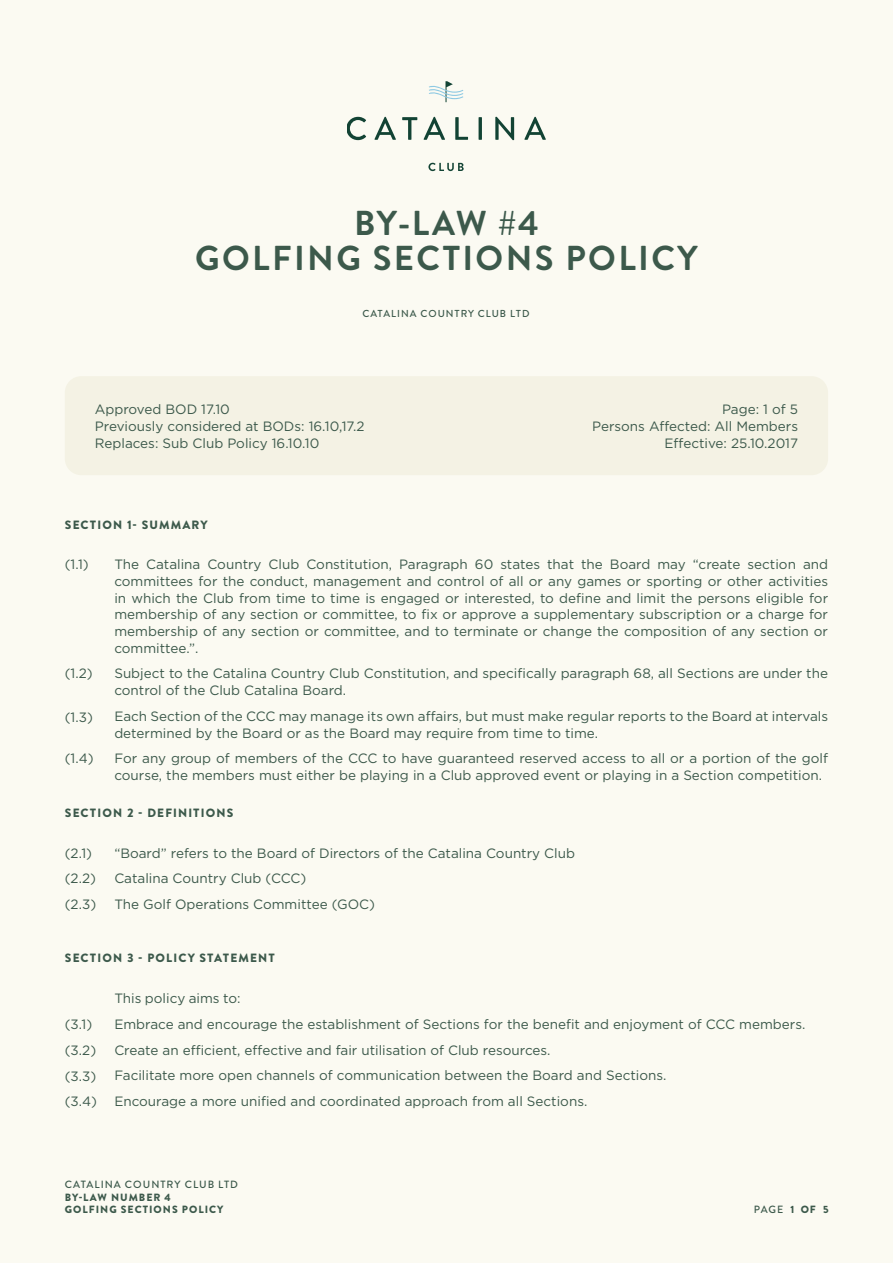
<style>
.page{position:relative;width:893px;height:1263px;background:#fbfaf2}
.page>*{position:absolute;margin:0;border:0;box-sizing:border-box;transform-origin:0 0}
.t1{font:700 34.5px/34.5px "Brandon Grotesque";letter-spacing:.07em;color:#3c594b;text-align:center}
._1_1{font:13.5px/16.8px "Gotham";color:#3c594b}
.t2{font:900 12px "Brandon Text";letter-spacing:.095em;color:#3c594b}
.t3{font:900 10.5px/12.6px "Brandon Grotesque";letter-spacing:.095em;color:#3c594b}
.t4{font:500 10.5px "Brandon Grotesque";letter-spacing:.095em;color:#3c594b}
.t5{font:500 10.05px "Brandon Text";letter-spacing:.095em;color:#3c594b}
.s1{font-weight:900}
</style>
<div class="page">
<div style="left:65px;top:376px;width:763px;height:99px;background:#f4f2e4;border-radius:16px"></div>
<svg style="left:347px;top:117px;width:19px;height:23px"></svg>
<svg style="left:374px;top:117px;width:22px;height:23px"></svg>
<svg style="left:402px;top:117px;width:15px;height:23px"></svg>
<svg style="left:423px;top:117px;width:22px;height:23px"></svg>
<svg style="left:455px;top:117px;width:13px;height:23px"></svg>
<hr style="left:479px;top:117px;width:3px;height:23px;background:#124334">
<svg style="left:495px;top:117px;width:19px;height:23px"></svg>
<svg style="left:524px;top:117px;width:22px;height:23px"></svg>
<svg style="left:428px;top:163px;width:36px;height:8px"></svg>
<svg style="left:429px;top:81px;width:34px;height:21px"></svg>
<p class="t1" style="left:195px;top:207px;width:504px">BY-LAW #4<br>GOLFING SECTIONS POLICY</p>
<p class="t5" style="left:362px;top:307px;width:169px">CATALINA COUNTRY CLUB LTD</p>
<p class="_1_1" style="left:95px;top:401px;width:137px">Approved BOD 17.10</p>
<p class="_1_1" style="left:95px;top:418px;width:271px">Previously considered at BODs: 16.10,17.2</p>
<p class="_1_1" style="left:95px;top:434px;width:226px">Replaces: Sub Club Policy 16.10.10</p>
<p class="t2" style="left:65px;top:516px;width:144px">SECTION 1- SUMMARY</p>
<p class="_1_1" style="left:592px;top:401px;width:208px;text-align:right">Page: 1 of 5<br>Persons Affected: All Members</p>
<p class="_1_1" style="left:664px;top:434px;width:135px">Effective: 25.10.2017</p>
<p class="_1_1" style="left:65px;top:556px;width:26px">(1.1)</p>
<p class="_1_1" style="left:65px;top:665px;width:29px">(1.2)</p>
<p class="_1_1" style="left:65px;top:708px;width:30px">(1.3)</p>
<p class="_1_1" style="left:65px;top:750px;width:30px">(1.4)</p>
<p class="_1_1" style="left:114px;top:556px;width:715px;text-align:justify">The Catalina Country Club Constitution, Paragraph 60 states that the Board may “create section and committees for the conduct, management and control of all or any games or sporting or other activities in which the Club from time to time is engaged or interested, to define and limit the persons eligible for membership of any section or committee, to fix or approve a supplementary subscription or a charge for membership of any section or committee, and to terminate or change the composition of any section or committee.”.</p>
<p class="_1_1" style="left:114px;top:665px;width:715px">Subject to the Catalina Country Club Constitution, and specifically paragraph 68, all Sections are under the control of the Club Catalina Board.</p>
<p class="_1_1" style="left:114px;top:707px;width:715px">Each Section of the CCC may manage its own affairs, but must make regular reports to the Board at intervals determined by the Board or as the Board may require from time to time.</p>
<p class="_1_1" style="left:114px;top:750px;width:715px">For any group of members of the CCC to have guaranteed reserved access to all or a portion of the golf course, the members must either be playing in a Club approved event or playing in a Section competition.</p>
<p class="t2" style="left:65px;top:804px;width:170px">SECTION 2 - DEFINITIONS</p>
<p class="_1_1" style="left:65px;top:844px;width:29px">(2.1)</p>
<p class="_1_1" style="left:65px;top:870px;width:33px">(2.2)</p>
<p class="_1_1" style="left:65px;top:895px;width:33px">(2.3)</p>
<p class="_1_1" style="left:114px;top:844px;width:462px">“Board” refers to the Board of Directors of the Catalina Country Club</p>
<p class="_1_1" style="left:114px;top:870px;width:193px">Catalina Country Club (CCC)</p>
<p class="_1_1" style="left:114px;top:895px;width:262px">The Golf Operations Committee (GOC)</p>
<p class="t2" style="left:65px;top:950px;width:212px">SECTION 3 - POLICY STATEMENT</p>
<p class="_1_1" style="left:65px;top:1015px;width:29px">(3.1)</p>
<p class="_1_1" style="left:65px;top:1041px;width:33px">(3.2)</p>
<p class="_1_1" style="left:65px;top:1067px;width:33px">(3.3)</p>
<p class="_1_1" style="left:65px;top:1093px;width:34px">(3.4)</p>
<p class="_1_1" style="left:114px;top:990px;width:128px">This policy aims to:</p>
<p class="_1_1" style="left:114px;top:1015px;width:692px">Embrace and encourage the establishment of Sections for the benefit and enjoyment of CCC members.</p>
<p class="_1_1" style="left:114px;top:1041px;width:438px">Create an efficient, effective and fair utilisation of Club resources.</p>
<p class="_1_1" style="left:114px;top:1067px;width:554px">Facilitate more open channels of communication between the Board and Sections.</p>
<p class="_1_1" style="left:114px;top:1093px;width:474px">Encourage a more unified and coordinated approach from all Sections.</p>
<p class="t4" style="left:65px;top:1177px;width:175px">CATALINA COUNTRY CLUB LTD</p>
<p class="t3" style="left:65px;top:1191px;width:160px">BY-LAW NUMBER 4<br>GOLFING SECTIONS POLICY</p>
<p class="t4" style="left:754px;top:1202px;width:42px">PAGE <span class="s1">1</span></p>
<p class="t3" style="left:801px;top:1203px;width:29px">OF 5</p>
</div>
